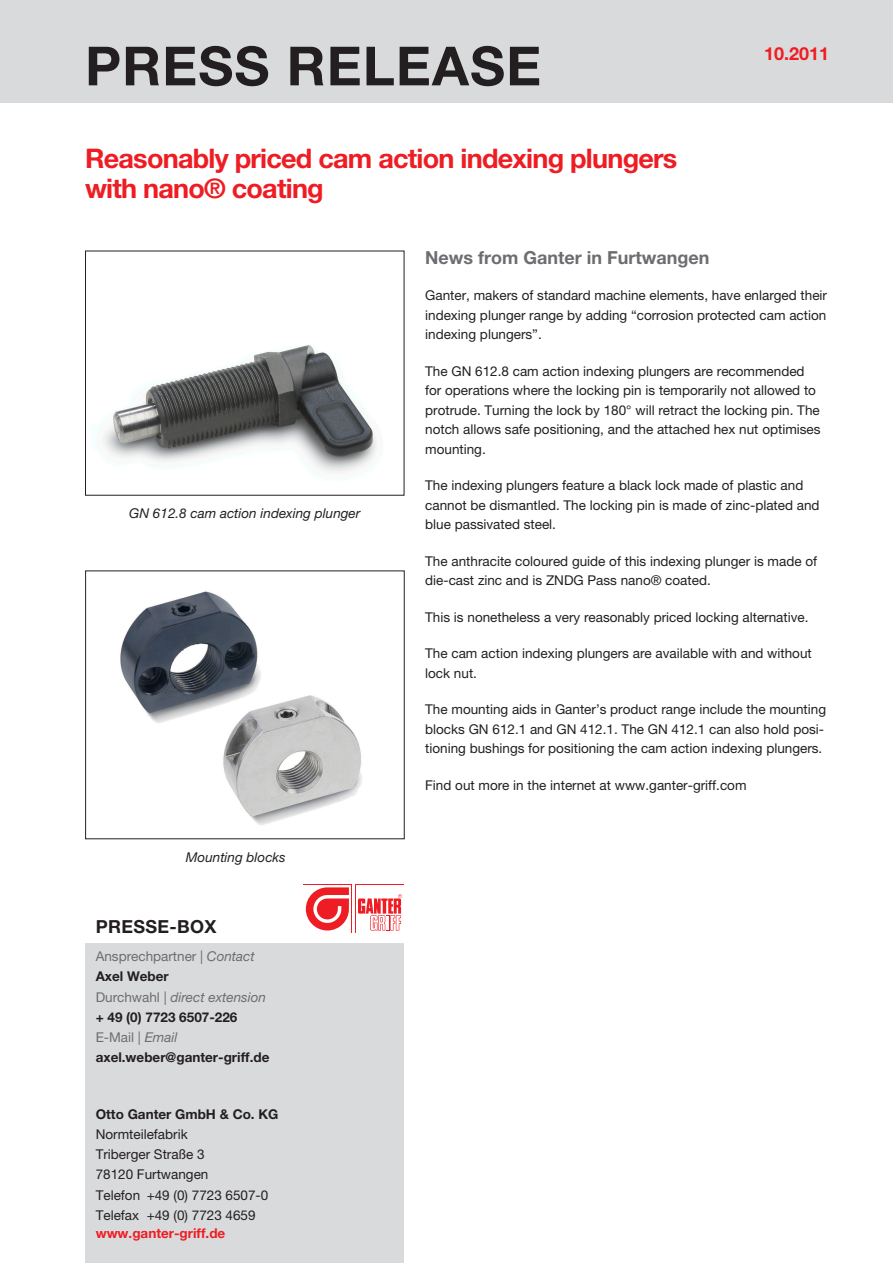
<style>
.page{position:relative;width:893px;height:1263px;background:#fff}
.page>*{position:absolute;margin:0;border:0;box-sizing:border-box;transform-origin:0 0}
.t1{font:700 54px "Helvetica Neue LT Pro";letter-spacing:.02em;color:#231f20}
.t2{font:700 27px/30px "Helvetica Neue LT Pro";letter-spacing:-.03em;color:#ee1d23}
.t3{font:700 18px "Helvetica Neue LT Pro";color:#6c6d70}
.t4{font:700 18px "Helvetica Neue LT Pro";letter-spacing:.02em;color:#231f20}
.t5{font:700 18px "Helvetica Neue LT Pro";color:#ee1d23}
.t6{font:13.5px/19.5px "Helvetica Neue LT Pro";color:#231f20}
.t7{font:700 13.5px/20.2px "Helvetica Neue LT Pro";color:#231f20}
.t8{font:italic 13.5px "Helvetica Neue LT Pro";color:#231f20}
.t9{font:700 13.5px "Helvetica Neue LT Pro";color:#ee1d23}
.s1{font-weight:400;color:#6c6d70}
.s2{font-weight:400;font-style:italic;color:#6c6d70}
</style>
<div class="page">
<div style="left:0;top:0;width:893px;height:103px;background:#d9dadc"></div>
<div style="left:85px;top:943px;width:319px;height:320px;background:#d9dadc"></div>
<svg style="left:303px;top:884px;width:49px;height:49px"></svg>
<div style="left:304px;top:885px;width:47px;height:47px;background:#fff"></div>
<svg style="left:306px;top:887px;width:43px;height:43px"></svg>
<svg style="left:355px;top:884px;width:49px;height:49px"></svg>
<div style="left:356px;top:885px;width:47px;height:47px;background:#fff"></div>
<svg style="left:358px;top:894px;width:44px;height:36px"></svg>
<img style="left:102px;top:345px;width:275px;height:129px">
<img style="left:120px;top:591px;width:242px;height:234px">
<h1 class="t1" style="left:85px;top:33px;width:458px">PRESS RELEASE</h1>
<h2 class="t2" style="left:85px;top:143px;width:594px">Reasonably priced cam action indexing plungers with nano® coating</h2>
<h3 class="t5" style="left:764px;top:42px;width:67px">10.2011</h3>
<p class="t8" style="left:129px;top:505px;width:233px">GN 612.8 cam action indexing plunger</p>
<p class="t8" style="left:186px;top:849px;width:101px">Mounting blocks</p>
<h3 class="t4" style="left:96px;top:916px;width:122px">PRESSE-BOX</h3>
<p class="t7" style="left:96px;top:946px;width:175px"><span class="s1">Ansprechpartner |</span> <span class="s2">Contact<br></span>Axel Weber<br><span class="s1">Durchwahl |</span> <span class="s2">direct extension </span>+ 49 (0) 7723 6507-226<br><span class="s1">E-Mail |</span> <span class="s2">Email </span>axel.weber@ganter-griff.de</p>
<p class="t7" style="left:96px;top:1103px;width:184px">Otto Ganter GmbH &amp; Co. KG</p>
<p class="t6" style="left:96px;top:1124px;width:174px;line-height:20.2px">Normteilefabrik<br>Triberger Straße 3<br>78120 Furtwangen<br>Telefon +49 (0) 7723 6507-0<br>Telefax +49 (0) 7723 4659</p>
<p class="t9" style="left:96px;top:1225px;width:131px">www.ganter-griff.de</p>
<h3 class="t3" style="left:425px;top:246px;width:286px">News from Ganter in Furtwangen</h3>
<p class="t6" style="left:425px;top:285px;width:403px;text-align:justify">Ganter, makers of standard machine elements, have enlarged their indexing plunger range by adding “corrosion protected cam action indexing plungers”.</p>
<p class="t6" style="left:425px;top:361px;width:397px">The GN 612.8 cam action indexing plungers are recommended for operations where the locking pin is temporarily not allowed to protrude. Turning the lock by 180° will retract the locking pin. The notch allows safe positioning, and the attached hex nut optimises mounting.</p>
<p class="t6" style="left:425px;top:475px;width:396px">The indexing plungers feature a black lock made of plastic and cannot be dismantled. The locking pin is made of zinc-plated and blue passivated steel.</p>
<p class="t6" style="left:425px;top:551px;width:393px">The anthracite coloured guide of this indexing plunger is made of die-cast zinc and is ZNDG Pass nano® coated.</p>
<p class="t6" style="left:425px;top:607px;width:385px">This is nonetheless a very reasonably priced locking alternative.</p>
<p class="t6" style="left:425px;top:643px;width:388px">The cam action indexing plungers are available with and without lock nut.</p>
<p class="t6" style="left:425px;top:699px;width:402px">The mounting aids in Ganter’s product range include the mounting blocks GN 612.1 and GN 412.1. The GN 412.1 can also hold posi&shy;tioning bushings for positioning the cam action indexing plungers.</p>
<p class="t6" style="left:425px;top:775px;width:323px">Find out more in the internet at www.ganter-griff.com</p>
</div>
